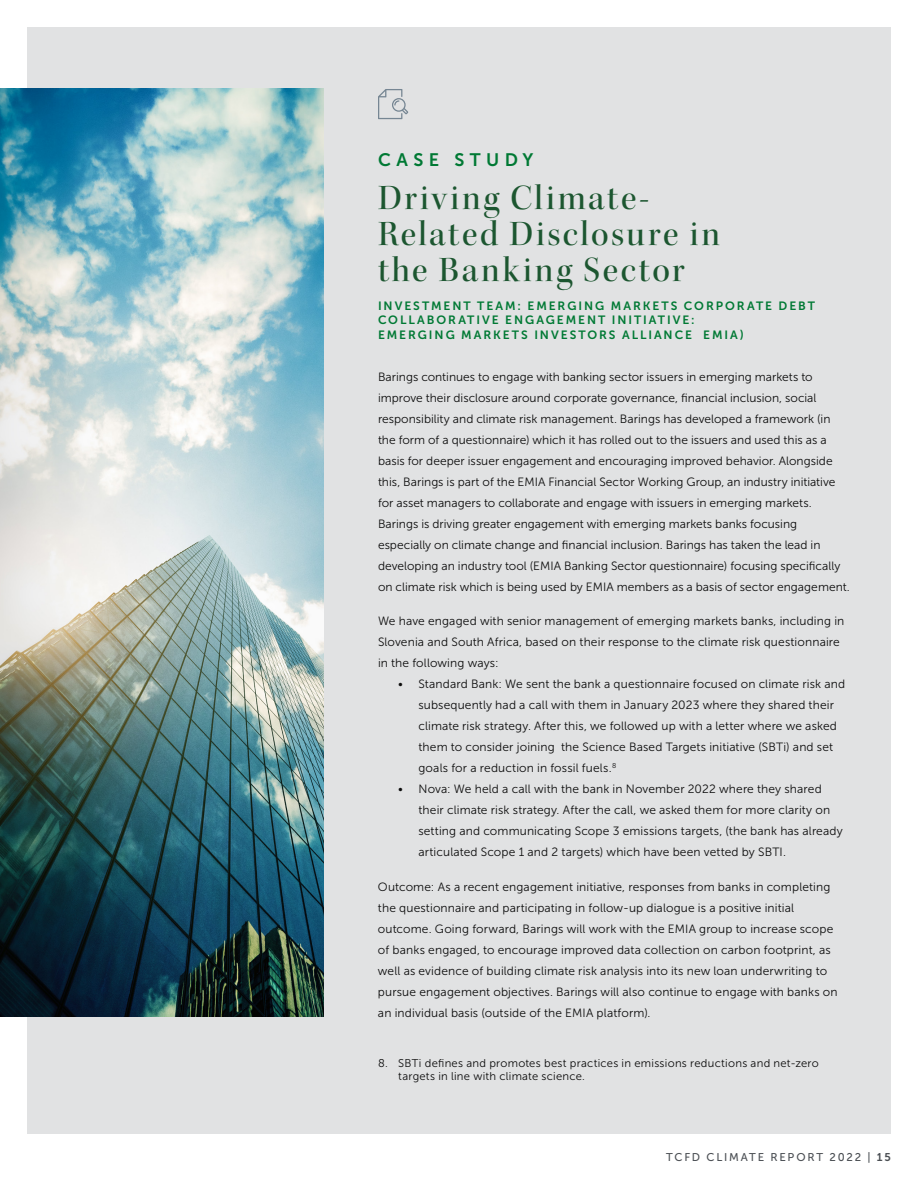
<style>
.page{position:relative;width:918px;height:1188px;background:#fff}
.page>*{position:absolute;margin:0;border:0;box-sizing:border-box;transform-origin:0 0}
.t1{font:36px/36px "Kepler Std Medium Disp";letter-spacing:.075em;color:#1c5630}
.t2{font:18px "Museo Sans 700";letter-spacing:.3em;color:#007934}
.t3{font:12px/21px "Museo Sans 300";letter-spacing:.005em;color:#0d0d0d}
.t4{font:12px/14.4px "Museo Sans 700";letter-spacing:.16em;color:#007934}
.t5{font:11.25px/13.5px "Museo Sans 300";letter-spacing:.025em;color:#0d0d0d}
.t6{font:11.25px "Museo Sans 500";letter-spacing:.16em;color:#4b4f54}
.s1{font-family:"Museo Sans 700"}
</style>
<div class="page">
<div style="left:27px;top:27px;width:864px;height:1107px;background:#e1e2e3"></div>
<img style="left:0;top:89px;width:324px;height:928px">
<svg style="left:378px;top:89px;width:30px;height:30px"></svg>
<h2 class="t2" style="left:378px;top:149px;width:157px">CASE STUDY</h2>
<h1 class="t1" style="left:378px;top:180px;width:344px">Driving Climate-<br>Related Disclosure in the Banking Sector</h1>
<p class="t4" style="left:378px;top:299px;width:439px">INVESTMENT TEAM: EMERGING MARKETS CORPORATE DEBT<br>COLLABORATIVE ENGAGEMENT INITIATIVE:<br>EMERGING MARKETS INVESTORS ALLIANCE EMIA)</p>
<p class="t3" style="left:378px;top:366px;width:473px">Barings continues to engage with banking sector issuers in emerging markets to improve their disclosure around corporate governance, financial inclusion, social responsibility and climate risk management. Barings has developed a framework (in the form of a questionnaire) which it has rolled out to the issuers and used this as a basis for deeper issuer engagement and encouraging improved behavior. Alongside this, Barings is part of the EMIA Financial Sector Working Group, an industry initiative for asset managers to collaborate and engage with issuers in emerging markets.<br>Barings is driving greater engagement with emerging markets banks focusing especially on climate change and financial inclusion. Barings has taken the lead in developing an industry tool (EMIA Banking Sector questionnaire) focusing specifically on climate risk which is being used by EMIA members as a basis of sector engagement.</p>
<p class="t3" style="left:378px;top:611px;width:468px">We have engaged with senior management of emerging markets banks, including in<br>Slovenia and South Africa, based on their response to the climate risk questionnaire in the following ways:</p>
<p class="t3" style="left:418px;top:674px;width:428px;text-indent:-20px">• Standard Bank: We sent the bank a questionnaire focused on climate risk and subsequently had a call with them in January 2023 where they shared their climate risk strategy. After this, we followed up with a letter where we asked them to consider joining the Science Based Targets initiative (SBTi) and set goals for a reduction in fossil fuels.<sup>8</sup></p>
<p class="t3" style="left:418px;top:779px;width:426px;text-indent:-20px">• Nova: We held a call with the bank in November 2022 where they shared their climate risk strategy. After the call, we asked them for more clarity on setting and communicating Scope 3 emissions targets, (the bank has already articulated Scope 1 and 2 targets) which have been vetted by SBTI.</p>
<p class="t3" style="left:378px;top:876px;width:461px">Outcome: As a recent engagement initiative, responses from banks in completing the questionnaire and participating in follow-up dialogue is a positive initial outcome. Going forward, Barings will work with the EMIA group to increase scope of banks engaged, to encourage improved data collection on carbon footprint, as well as evidence of building climate risk analysis into its new loan underwriting to pursue engagement objectives. Barings will also continue to engage with banks on an individual basis (outside of the EMIA platform).</p>
<p class="t5" style="left:398px;top:1056px;width:422px;text-indent:-20px">8. SBTi defines and promotes best practices in emissions reductions and net-zero targets in line with climate science.</p>
<p class="t6" style="left:666px;top:1151px;width:226px">TCFD CLIMATE REPORT 2022 | <span class="s1">15</span></p>
</div>
